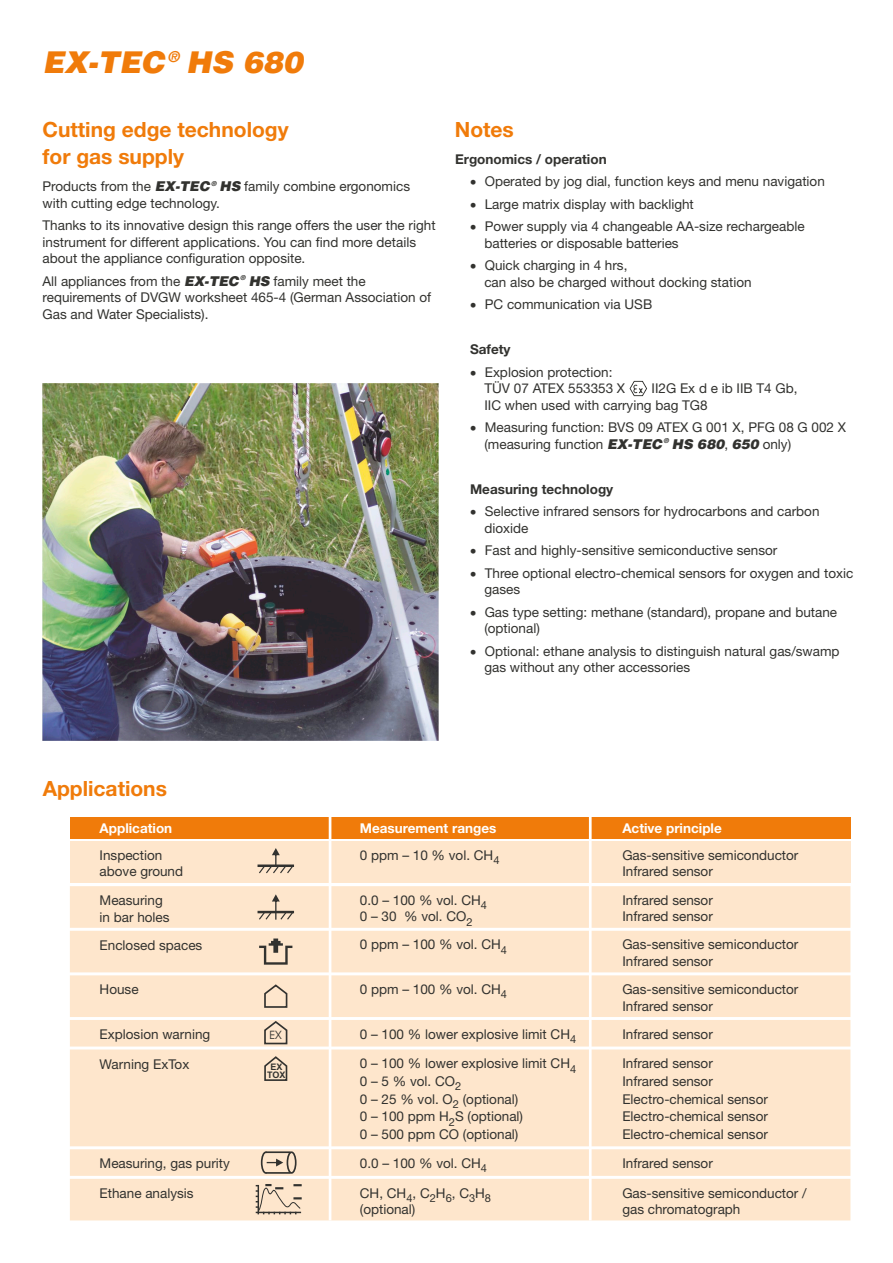
<style>
.page{position:relative;width:893px;height:1263px;background:#fff}
.page>*{position:absolute;margin:0;border:0;box-sizing:border-box;transform-origin:0 0}
.t1{font:30px "Airbus Special";color:#f07b0a}
.t2{font:700 21px/27px "Helvetica Neue LT";color:#f07b0a}
.t3{font:15px "Airbus Special";color:#f07b0a}
.t4{font:13.5px/16.5px "Helvetica Neue LT";color:#32322f}
.t5{font:700 13.5px "Helvetica Neue LT";color:#32322f}
.t6{font:700 13.5px "Helvetica Neue LT";color:#fff}
.t7{font:13.5px "Symbol";color:#32322f}
.t8{font:11.7px "Avant Garde IT Cby BT";color:#32322f}
.t9{font:11.1px "Helvetica Neue LT";color:#32322f}
.t10{font:700 9px/8.2px "Arial";color:#32322f;text-align:center}
.t11{font:6.75px "Airbus Special";color:#32322f}
.s1{font-family:"Airbus Special"}
</style>
<div class="page">
<img style="left:42px;top:384px;width:396px;height:357px">
<div style="left:70px;top:817px;width:780px;height:21px;background:#f07b0a"></div>
<div style="left:70px;top:841px;width:780px;height:42px;background:#fee6cc"></div>
<div style="left:70px;top:1049px;width:780px;height:97px;background:#fee6cc"></div>
<hr style="left:329px;top:814px;width:2px;height:406px;background:#fff">
<hr style="left:589px;top:814px;width:3px;height:406px;background:#fff">
<svg style="left:258px;top:848px;width:36px;height:26px"></svg>
<svg style="left:263px;top:1055px;width:25px;height:27px"></svg>
<svg style="left:70px;top:1149px;width:780px;height:71px;background:#fce6ce"></svg>
<svg style="left:630px;top:381px;width:17px;height:15px"></svg>
<svg style="left:70px;top:886px;width:780px;height:160px;background:#fce6ce"></svg>
<p class="t3" style="left:167px;top:50px;width:14px">®</p>
<h1 class="t1" style="left:43px;top:49px;width:262px">EX-TEC HS 680</h1>
<h2 class="t2" style="left:43px;top:118px;width:248px">Cutting edge technology for gas supply</h2>
<p class="t11" style="left:211px;top:180px;width:7px">®</p>
<p class="t4" style="left:43px;top:179px;width:369px">Products from the <span class="s1">EX-TEC HS</span> family combine ergonomics with cutting edge technology.</p>
<p class="t4" style="left:43px;top:218px;width:395px">Thanks to its innovative design this range offers the user the right instrument for different applications. You can find more details about the appliance configuration opposite.</p>
<p class="t11" style="left:240px;top:275px;width:7px">®</p>
<p class="t4" style="left:43px;top:274px;width:390px">All appliances from the <span class="s1">EX-TEC HS</span> family meet the requirements of DVGW worksheet 465-4 (German Association of<br>Gas and Water Specialists).</p>
<h2 class="t2" style="left:455px;top:118px;width:61px">Notes</h2>
<p class="t5" style="left:455px;top:154px;width:153px">Ergonomics / operation</p>
<p class="t4" style="left:470px;top:174px;width:356px">• Operated by jog dial, function keys and menu navigation</p>
<p class="t7" style="left:470px;top:261px;width:8px">•</p>
<p class="t7" style="left:470px;top:300px;width:8px">•</p>
<p class="t4" style="left:485px;top:194px;width:321px;line-height:22.5px">Large matrix display with backlight<br>Power supply via 4 changeable AA-size rechargeable</p>
<p class="t4" style="left:484px;top:233px;width:196px;line-height:22.5px">batteries or disposable batteries<br>Quick charging in 4 hrs,</p>
<p class="t4" style="left:484px;top:272px;width:269px;line-height:22.5px">can also be charged without docking station<br>PC communication via USB</p>
<p class="t5" style="left:470px;top:345px;width:42px">Safety</p>
<p class="t7" style="left:470px;top:367px;width:8px">•</p>
<p class="t7" style="left:470px;top:423px;width:8px">•</p>
<p class="t4" style="left:484px;top:365px;width:142px">Explosion protection:<br>TÜV 07 ATEX 553353 X</p>
<p class="t4" style="left:484px;top:381px;width:315px;text-indent:167px">II2G Ex d e ib IIB T4 Gb,<br>IIC when used with carrying bag TG8</p>
<p class="t4" style="left:485px;top:420px;width:363px">Measuring function: BVS 09 ATEX G 001 X, PFG 08 G 002 X</p>
<p class="t11" style="left:663px;top:438px;width:7px">®</p>
<p class="t4" style="left:484px;top:437px;width:308px">(measuring function <span class="s1">EX-TEC HS 680</span>, <span class="s1">650</span> only)</p>
<p class="t5" style="left:470px;top:484px;width:145px">Measuring technology</p>
<p class="t7" style="left:470px;top:507px;width:8px">•</p>
<p class="t7" style="left:470px;top:607px;width:8px">•</p>
<p class="t7" style="left:470px;top:646px;width:8px">•</p>
<p class="t4" style="left:484px;top:504px;width:337px">Selective infrared sensors for hydrocarbons and carbon dioxide</p>
<p class="t4" style="left:485px;top:540px;width:370px;line-height:22.5px">Fast and highly-sensitive semiconductive sensor<br>Three optional electro-chemical sensors for oxygen and toxic</p>
<p class="t4" style="left:484px;top:579px;width:354px;line-height:22.5px">gases<br>Gas type setting: methane (standard), propane and butane</p>
<p class="t4" style="left:484px;top:618px;width:357px;line-height:22.5px">(optional)<br>Optional: ethane analysis to distinguish natural gas/swamp</p>
<p class="t4" style="left:484px;top:660px;width:207px">gas without any other accessories</p>
<h2 class="t2" style="left:43px;top:777px;width:126px">Applications</h2>
<p class="t6" style="left:100px;top:824px;width:74px">Application</p>
<p class="t4" style="left:100px;top:848px;width:85px">Inspection above ground</p>
<p class="t4" style="left:100px;top:893px;width:72px">Measuring in bar holes</p>
<p class="t4" style="left:100px;top:938px;width:104px">Enclosed spaces</p>
<p class="t4" style="left:100px;top:983px;width:41px">House</p>
<p class="t6" style="left:360px;top:824px;width:138px">Measurement ranges</p>
<p class="t4" style="left:360px;top:848px;width:141px">0 ppm – 10 % vol. CH<sub>4</sub></p>
<p class="t4" style="left:360px;top:893px;width:129px">0.0 – 100 % vol. CH<sub>4<br></sub>0 – 30 % vol. CO<sub>2</sub></p>
<p class="t4" style="left:360px;top:938px;width:149px">0 ppm – 100 % vol. CH<sub>4</sub></p>
<p class="t4" style="left:360px;top:982px;width:149px">0 ppm – 100 % vol. CH<sub>4</sub></p>
<p class="t6" style="left:622px;top:823px;width:101px">Active principle</p>
<p class="t4" style="left:622px;top:848px;width:178px">Gas-sensitive semiconductor<br>Infrared sensor</p>
<p class="t4" style="left:622px;top:893px;width:92px">Infrared sensor<br>Infrared sensor</p>
<p class="t4" style="left:622px;top:938px;width:178px">Gas-sensitive semiconductor<br>Infrared sensor</p>
<p class="t4" style="left:622px;top:982px;width:178px">Gas-sensitive semiconductor<br>Infrared sensor</p>
<p class="t4" style="left:100px;top:1027px;width:112px">Explosion warning</p>
<p class="t8" style="left:269px;top:1030px;width:14px">EX</p>
<p class="t4" style="left:360px;top:1027px;width:218px">0 – 100 % lower explosive limit CH<sub>4</sub></p>
<p class="t4" style="left:622px;top:1027px;width:92px">Infrared sensor</p>
<p class="t4" style="left:100px;top:1057px;width:91px">Warning ExTox</p>
<p class="t4" style="left:100px;top:1150px;width:132px;line-height:29.5px">Measuring, gas purity<br>Ethane analysis</p>
<p class="t10" style="left:267px;top:1063px;width:20px">EX<br>TOX</p>
<p class="t4" style="left:360px;top:1056px;width:218px;line-height:17.7px">0 – 100 % lower explosive limit CH<sub>4<br></sub>0 – 5 % vol. CO<sub>2<br></sub>0 – 25 % vol. O (optional)</p>
<p class="t9" style="left:453px;top:1100px;width:8px">2</p>
<p class="t4" style="left:360px;top:1109px;width:165px">0 – 100 ppm H S (optional)</p>
<p class="t9" style="left:449px;top:1118px;width:8px">2</p>
<p class="t4" style="left:360px;top:1121px;width:160px;line-height:29.2px">0 – 500 ppm CO (optional)<br>0.0 – 100 % vol. CH<sub>4<br></sub>CH, CH<sub>4</sub>, C<sub>2</sub>H<sub>6</sub>, C<sub>3</sub>H<sub>8</sub></p>
<p class="t4" style="left:360px;top:1202px;width:57px">(optional)</p>
<p class="t4" style="left:622px;top:1056px;width:147px;line-height:17.7px">Infrared sensor<br>Infrared sensor<br>Electro-chemical sensor<br>Electro-chemical sensor<br>Electro-chemical sensor</p>
<p class="t4" style="left:622px;top:1150px;width:186px;line-height:29.5px">Infrared sensor<br>Gas-sensitive semiconductor /</p>
<p class="t4" style="left:622px;top:1202px;width:120px">gas chromatograph</p>
</div>
